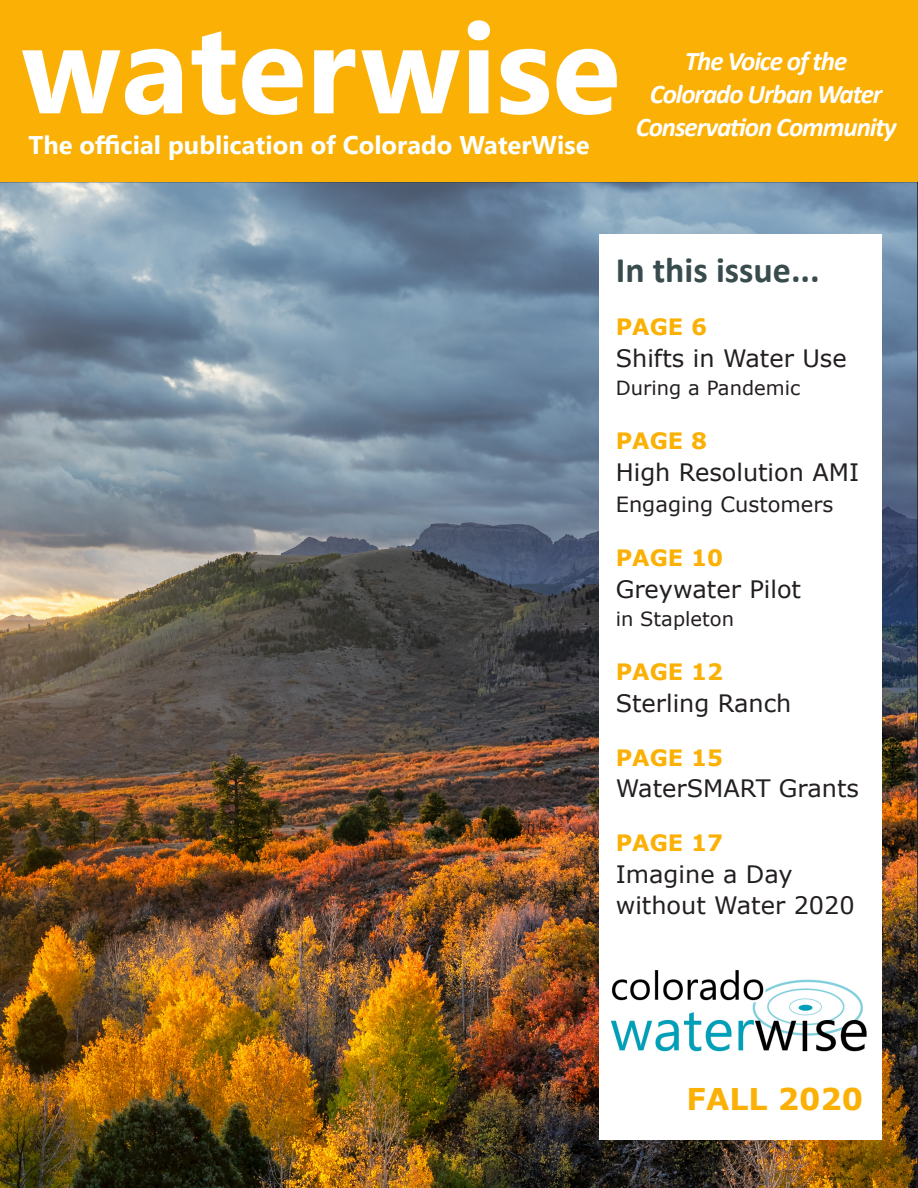
<style>
.page{position:relative;width:918px;height:1188px;background:#fff}
.page>*{position:absolute;margin:0;border:0;box-sizing:border-box;transform-origin:0 0}
.Paragraph_Style_30{font:700 126px "Segoe UI";color:#fff}
.Paragraph_Style_30-2{font:700 36px "Calibri";color:#384c4d}
.Paragraph_Style_30-3{font:700 30px "Verdana";color:#fbb005}
.Paragraph_Style_30-4{font:italic 700 27px/33px "Calibri";letter-spacing:-.04em;color:#fff;text-align:center}
.Paragraph_Style_30-5{font:700 25.5px "Segoe UI";color:#faffff}
.Paragraph_Style_30-6{font:24px/31.5px "Verdana";color:#231f20}
.Paragraph_Style_30-7{font:700 22.5px "Verdana";color:#fbb005}
.Paragraph_Style_30-8{font:21px "Verdana";color:#231f20}
.Paragraph_Style_30-9{font:19.5px "Verdana";color:#231f20}
</style>
<div class="page">
<img style="left:0;top:182px;width:918px;height:1006px">
<div style="left:599px;top:234px;width:283px;height:906px;background:#fff"></div>
<img style="left:611px;top:970px;width:256px;height:82px">
<div style="left:0;top:0;width:918px;height:182px;background:#fbb005"></div>
<p class="Paragraph_Style_30" style="left:21px;top:-50px;width:601px">waterwise</p>
<p class="Paragraph_Style_30-5" style="left:28px;top:120px;width:562px">The official publication of Colorado WaterWise</p>
<p class="Paragraph_Style_30-4" style="left:636px;top:43px;width:262px">The Voice of the<br>Colorado Urban Water<br>Conservation Community</p>
<p class="Paragraph_Style_30-2" style="left:616px;top:245px;width:206px">In this issue...</p>
<p class="Paragraph_Style_30-7" style="left:616px;top:311px;width:93px">PAGE 6</p>
<p class="Paragraph_Style_30-6" style="left:616px;top:342px;width:233px">Shifts in Water Use</p>
<p class="Paragraph_Style_30-9" style="left:616px;top:375px;width:186px">During a Pandemic</p>
<p class="Paragraph_Style_30-7" style="left:616px;top:425px;width:93px">PAGE 8</p>
<p class="Paragraph_Style_30-6" style="left:616px;top:456px;width:245px">High Resolution AMI</p>
<p class="Paragraph_Style_30-8" style="left:616px;top:490px;width:219px">Engaging Customers</p>
<p class="Paragraph_Style_30-7" style="left:616px;top:542px;width:109px">PAGE 10</p>
<p class="Paragraph_Style_30-6" style="left:616px;top:573px;width:187px">Greywater Pilot</p>
<p class="Paragraph_Style_30-9" style="left:616px;top:606px;width:120px">in Stapleton</p>
<p class="Paragraph_Style_30-7" style="left:616px;top:656px;width:109px">PAGE 12</p>
<p class="Paragraph_Style_30-6" style="left:616px;top:687px;width:177px">Sterling Ranch</p>
<p class="Paragraph_Style_30-7" style="left:616px;top:741px;width:109px">PAGE 15</p>
<p class="Paragraph_Style_30-6" style="left:616px;top:772px;width:245px">WaterSMART Grants</p>
<p class="Paragraph_Style_30-7" style="left:616px;top:827px;width:109px">PAGE 17</p>
<p class="Paragraph_Style_30-6" style="left:616px;top:858px;width:241px">Imagine a Day without Water 2020</p>
<p class="Paragraph_Style_30-3" style="left:687px;top:1078px;width:178px">FALL 2020</p>
</div>
